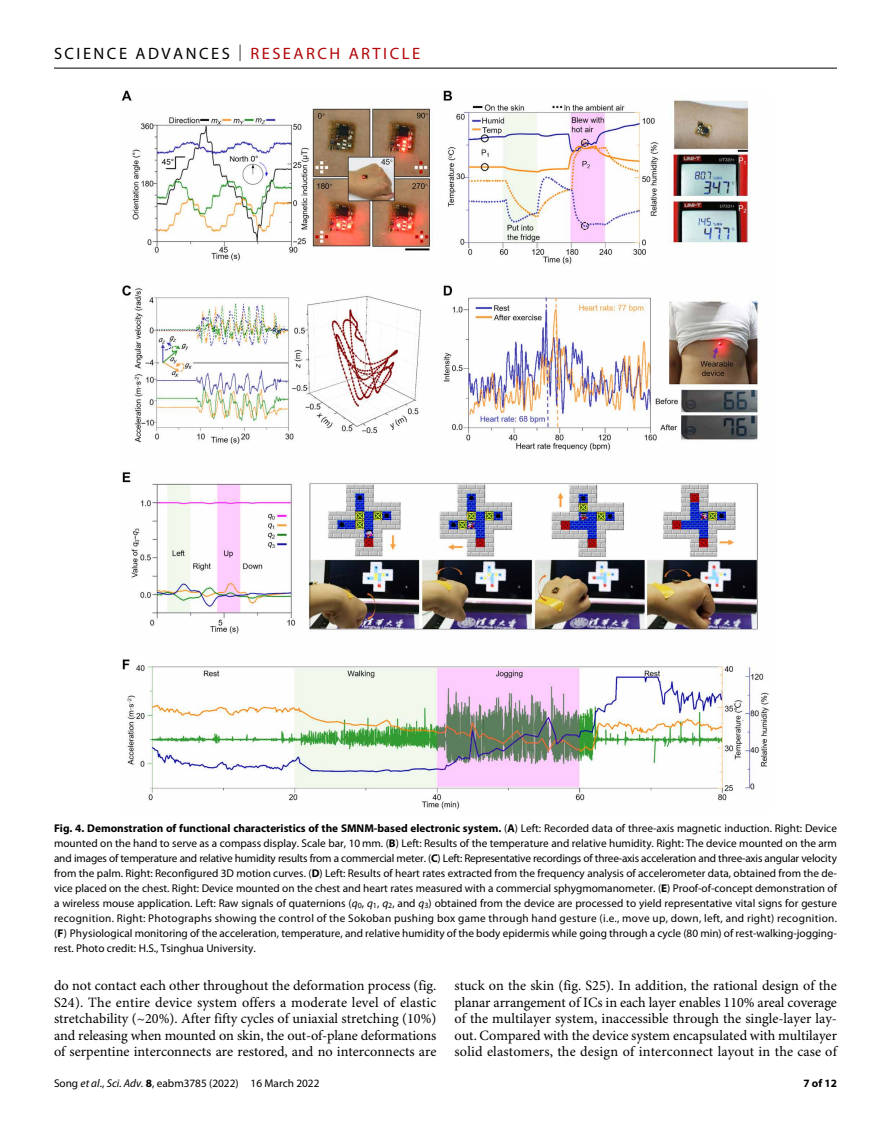
<style>
.page{position:relative;width:891px;height:1134px;background:#fff}
.page>*{position:absolute;margin:0;border:0;box-sizing:border-box;transform-origin:0 0}
.t1{font:16.5px "Myriad Pro";letter-spacing:.15em;color:#000}
.t2{font:14.25px/16.5px "Minion Pro";color:#000;text-align:justify}
.t3{font:11.25px/15px "Myriad Pro";color:#000;text-align:justify}
.t4{font:700 11.25px "Myriad Pro";color:#000}
.s1{font-weight:300}
.s2{color:#b10508}
.s3{font-weight:700}
.s4{font-style:italic}
</style>
<div class="page">
<hr style="left:54px;top:68px;width:783px;height:1px;background:#000">
<img style="left:122px;top:90px;width:647px;height:720px">
<h1 class="t1" style="left:54px;top:40px;width:368px">SCIENCE ADVANCES <span class="s1">|</span> <span class="s2">RESEARCH ARTICLE</span></h1>
<p class="t3" style="left:54px;top:820px;width:785px"><span class="s3">Fig. 4. Demonstration of functional characteristics of the SMNM-based electronic system.</span> (<span class="s3">A</span>) Left: Recorded data of three-axis magnetic induction. Right: Device mounted on the hand to serve as a compass display. Scale bar, 10 mm. (<span class="s3">B</span>) Left: Results of the temperature and relative humidity. Right: The device mounted on the arm and images of temperature and relative humidity results from a commercial meter. (<span class="s3">C</span>) Left: Representative recordings of three-axis acceleration and three-axis angular velocity from the palm. Right: Reconfigured 3D motion curves. (<span class="s3">D</span>) Left: Results of heart rates extracted from the frequency analysis of accelerometer data, obtained from the de&shy;vice placed on the chest. Right: Device mounted on the chest and heart rates measured with a commercial sphygmomanometer. (<span class="s3">E</span>) Proof-of-concept demonstration of a wireless mouse application. Left: Raw signals of quaternions (<span class="s4">q</span><sub>0</sub>, <span class="s4">q</span><sub>1</sub>, <span class="s4">q</span><sub>2</sub>, and <span class="s4">q</span><sub>3</sub>) obtained from the device are processed to yield representative vital signs for gesture recognition. Right: Photographs showing the control of the Sokoban pushing box game through hand gesture (i.e., move up, down, left, and right) recognition. (<span class="s3">F</span>) Physiological monitoring of the acceleration, temperature, and relative humidity of the body epidermis while going through a cycle (80 min) of rest-walking-jogging&shy;rest. Photo credit: H.S., Tsinghua University.</p>
<p class="t2" style="left:54px;top:979px;width:384px">do not contact each other throughout the deformation process (fig.<br>S24). The entire device system offers a moderate level of elastic stretchability (~20%). After fifty cycles of uniaxial stretching (10%) and releasing when mounted on skin, the out-of-plane deformations of serpentine interconnects are restored, and no interconnects are</p>
<p class="t2" style="left:454px;top:979px;width:384px">stuck on the skin (fig. S25). In addition, the rational design of the planar arrangement of ICs in each layer enables 110% areal coverage of the multilayer system, inaccessible through the single-layer lay&shy;out. Compared with the device system encapsulated with multilayer solid elastomers, the design of interconnect layout in the case of</p>
<p class="t3" style="left:54px;top:1076px;width:267px">Song <span class="s4">et al</span>., <span class="s4">Sci. Adv.</span> <span class="s3">8</span>, eabm3785 (2022) 16 March 2022</p>
<p class="t4" style="left:803px;top:1074px;width:35px">7 of 12</p>
</div>
